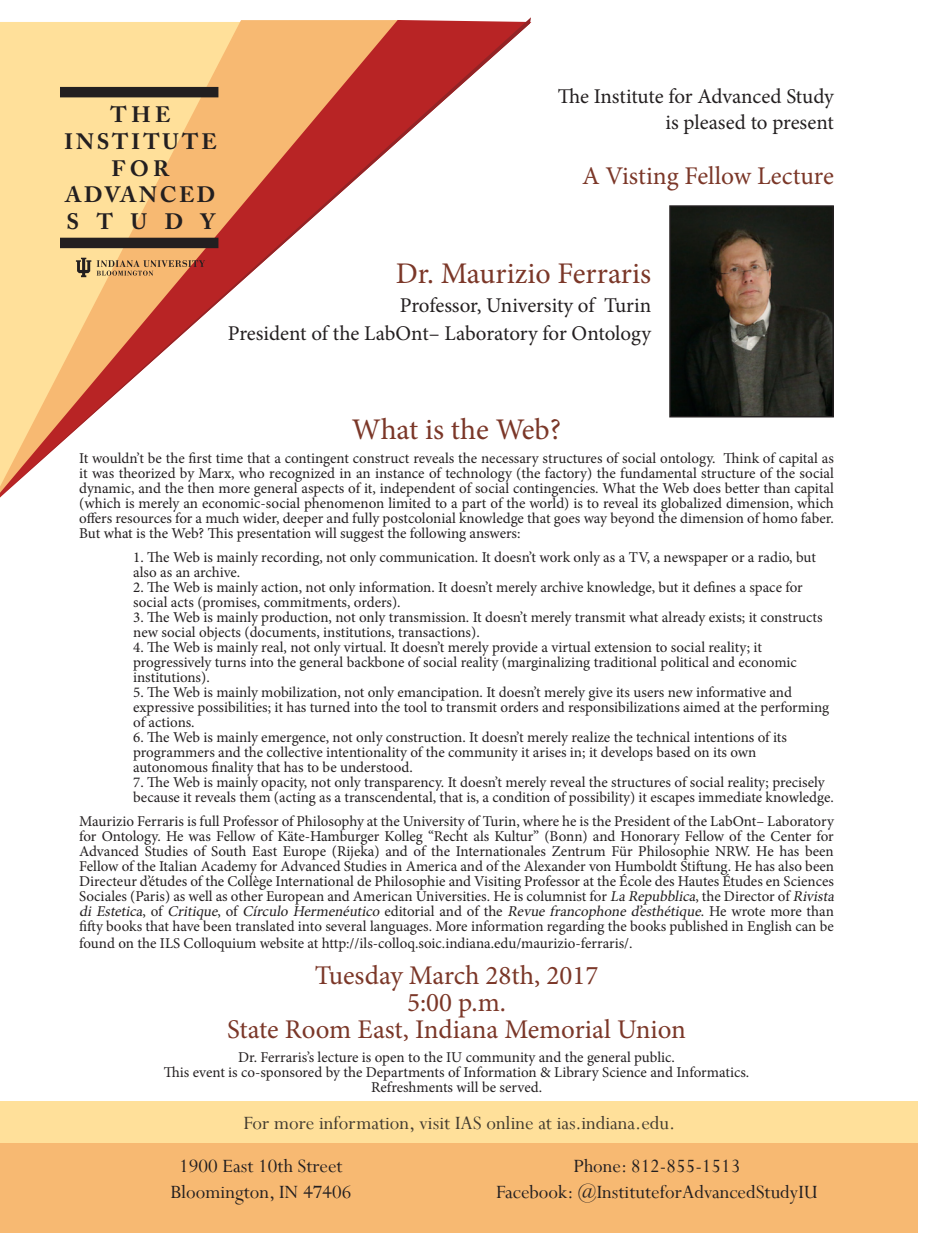
<style>
.page{position:relative;width:945px;height:1242px;background:#fff}
.page>*{position:absolute;margin:0;border:0;box-sizing:border-box;transform-origin:0 0}
.t1{font:30px "Minion Pro";letter-spacing:-.005em;color:#7b3728}
.t2{font:27px "Minion Pro";color:#7b3728}
.t3{font:25.5px "Minion Pro";letter-spacing:-.005em;color:#7b3728}
.t4{font:700 22.05px/26.5px "Adobe Caslon Pro";letter-spacing:.13em;color:#231f20;text-align:center}
.t5{font:21px "Minion Pro";letter-spacing:-.005em;color:#231f20}
.t6{font:21px "Perpetua";color:#231f20}
.t7{font:21px "Perpetua";color:#413a2f}
.t8{font:15px/15px "Minion Pro";color:#231f20}
.s1{font-style:italic}
</style>
<div class="page">
<svg style="left:0;top:17px;width:531px;height:480px"></svg>
<div style="left:0;top:1141px;width:918px;height:92px;background:#f7b972"></div>
<div style="left:0;top:1102px;width:918px;height:41px;background:#ffe09a"></div>
<img style="left:672px;top:208px;width:159px;height:206px">
<div style="left:669px;top:205px;width:165px;height:212px;border:2px solid #231f20"></div>
<p class="t4" style="left:64px;top:102px;width:154px">THE<br>INSTITUTE<br>FOR<br>ADVANCED<br>STUDY</p>
<p class="t5" style="left:558px;top:83px;width:278px">The Institute for Advanced Study</p>
<p class="t5" style="left:666px;top:108px;width:170px">is pleased to present</p>
<p class="t3" style="left:582px;top:159px;width:253px">A Visting Fellow Lecture</p>
<p class="t1" style="left:396px;top:253px;width:257px">Dr. Maurizio Ferraris</p>
<p class="t5" style="left:400px;top:291px;width:253px">Professor, University of Turin</p>
<p class="t5" style="left:228px;top:320px;width:425px">President of the LabOnt– Laboratory for Ontology</p>
<p class="t1" style="left:352px;top:410px;width:211px">What is the Web?</p>
<p class="t8" style="left:79px;top:451px;width:756px;text-align:justify">It wouldn’t be the first time that a contingent construct reveals the necessary structures of social ontology. Think of capital as it was theorized by Marx, who recognized in an instance of technology (the factory) the fundamental structure of the social dynamic, and the then more general aspects of it, independent of social contingencies. What the Web does better than capital (which is merely an economic-social phenomenon limited to a part of the world) is to reveal its globalized dimension, which offers resources for a much wider, deeper and fully postcolonial knowledge that goes way beyond the dimension of homo faber.<br>But what is the Web? This presentation will suggest the following answers:</p>
<p class="t8" style="left:133px;top:550px;width:684px">1. The Web is mainly recording, not only communication. It doesn’t work only as a TV, a newspaper or a radio, but also as an archive.</p>
<p class="t8" style="left:133px;top:580px;width:671px">2. The Web is mainly action, not only information. It doesn’t merely archive knowledge, but it defines a space for social acts (promises, commitments, orders).</p>
<p class="t8" style="left:133px;top:610px;width:691px">3. The Web is mainly production, not only transmission. It doesn’t merely transmit what already exists; it constructs new social objects (documents, institutions, transactions).</p>
<p class="t8" style="left:133px;top:640px;width:665px">4. The Web is mainly real, not only virtual. It doesn’t merely provide a virtual extension to social reality; it progressively turns into the general backbone of social reality (marginalizing traditional political and economic institutions).</p>
<p class="t8" style="left:133px;top:685px;width:698px">5. The Web is mainly mobilization, not only emancipation. It doesn’t merely give its users new informative and expressive possibilities; it has turned into the tool to transmit orders and responsibilizations aimed at the performing of actions.</p>
<p class="t8" style="left:133px;top:730px;width:655px">6. The Web is mainly emergence, not only construction. It doesn’t merely realize the technical intentions of its programmers and the collective intentionality of the community it arises in; it develops based on its own autonomous finality that has to be understood.</p>
<p class="t8" style="left:133px;top:775px;width:702px">7. The Web is mainly opacity, not only transparency. It doesn’t merely reveal the structures of social reality; precisely because it reveals them (acting as a transcendental, that is, a condition of possibility) it escapes immediate knowledge.</p>
<p class="t8" style="left:79px;top:814px;width:760px">Maurizio Ferraris is full Professor of Philosophy at the University of Turin, where he is the President of the LabOnt– Laboratory for Ontology. He was Fellow of Käte-Hamburger Kolleg “Recht als Kultur” (Bonn) and Honorary Fellow of the Center for Advanced Studies of South East Europe (Rijeka) and of the Internationales Zentrum Für Philosophie NRW. He has been Fellow of the Italian Academy for Advanced Studies in America and of the Alexander von Humboldt Stiftung. He has also been Directeur d’études of the Collège International de Philosophie and Visiting Professor at the École des Hautes Études en Sciences Sociales (Paris) as well as other European and American Universities. He is columnist for <span class="s1">LaRepubblica</span>, the Director of <span class="s1">Rivista di Estetica</span>, o f <span class="s1">Critique</span>, o f <span class="s1">Círculo Hermenéutico</span> e d i t o r i a l a n d o f t h e <span class="s1">Revue francophone d’esthétique</span>. H e w r o t e m o r e t h a n fifty books that have been translated into several languages. More information regarding the books published in English can be</p>
<p class="t8" style="left:79px;top:936px;width:555px">found on the ILS Colloquium website at http://ils-colloq.soic.indiana.edu/maurizio-ferraris/.</p>
<p class="t2" style="left:315px;top:957px;width:285px">Tuesday March 28th, 2017</p>
<p class="t2" style="left:407px;top:984px;width:100px">5:00 p.m.</p>
<p class="t2" style="left:227px;top:1011px;width:461px">State Room East, Indiana Memorial Union</p>
<p class="t8" style="left:238px;top:1050px;width:438px">Dr. Ferraris’s lecture is open to the IU community and the general public.</p>
<p class="t8" style="left:164px;top:1065px;width:587px">This event is co-sponsored by the Departments of Information &amp; Library Science and Informatics.</p>
<p class="t8" style="left:371px;top:1080px;width:173px">Refreshments will be served.</p>
<p class="t7" style="left:244px;top:1110px;width:433px">For more information, visit IAS online at ias.indiana.edu.</p>
<p class="t6" style="left:179px;top:1153px;width:165px">1900 East 10th Street</p>
<p class="t6" style="left:171px;top:1178px;width:182px">Bloomington, IN 47406</p>
<p class="t6" style="left:574px;top:1153px;width:168px">Phone: 812-855-1513</p>
<p class="t6" style="left:496px;top:1178px;width:323px">Facebook: @InstituteforAdvancedStudyIU</p>
</div>
